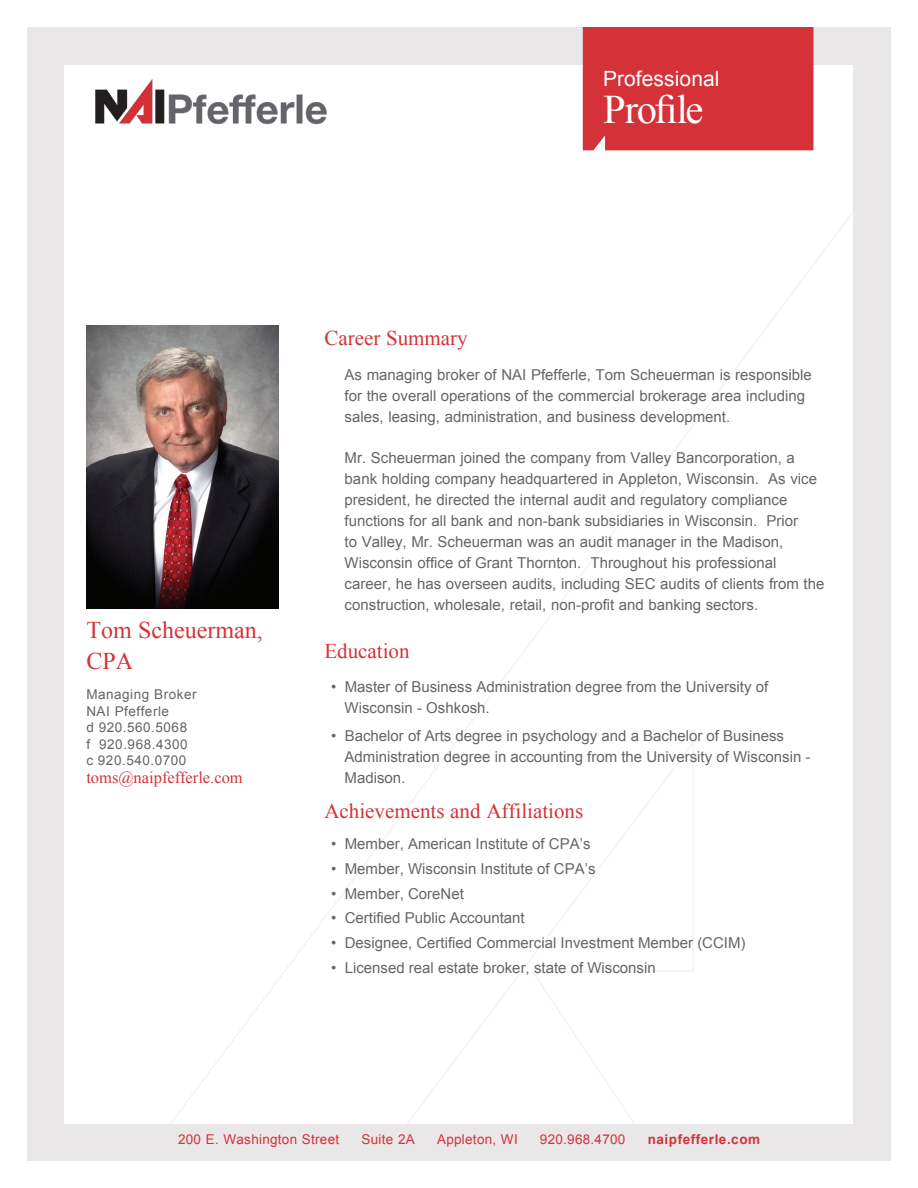
<style>
.page{position:relative;width:918px;height:1188px;background:#fff}
.page>*{position:absolute;margin:0;border:0;box-sizing:border-box;transform-origin:0 0}
.t1{font:40.5px "Times New Roman";letter-spacing:-.045em;color:#fff}
.Subhead{font:24px/31.5px "Times New Roman";color:#d43238}
.Subhead-2{font:21px "Times New Roman";color:#d43238}
.t2{font:21px "Arial";letter-spacing:.005em;color:#fff}
.t3{font:16.5px "Times New Roman";color:#d43238}
.t4{font:15px/21px "Arial";color:#64656a}
.t5{font:13.5px "Arial";letter-spacing:.04em;color:#64656a}
.t6{font:13.5px "Arial";letter-spacing:.02em;color:#d43238}
.t7{font:700 13.5px "Arial";letter-spacing:.04em;color:#d43238}
</style>
<div class="page">
<div style="left:27px;top:27px;width:864px;height:1134px;background:#e9e7e8"></div>
<div style="left:65px;top:65px;width:788px;height:1059px;background:#fff"></div>
<div style="left:583px;top:27px;width:230px;height:123px;background:#d43238"></div>
<img style="left:95px;top:79px;width:232px;height:46px">
<img style="left:86px;top:326px;width:192px;height:282px">
<p class="t2" style="left:603px;top:65px;width:118px">Professional</p>
<p class="t1" style="left:603px;top:82px;width:102px">Profile</p>
<p class="Subhead" style="left:86px;top:613px;width:178px">Tom Scheuerman,<br>CPA</p>
<p class="t5" style="left:86px;top:686px;width:112px">Managing Broker</p>
<p class="t5" style="left:86px;top:702px;width:84px">NAI Pfefferle</p>
<p class="t5" style="left:86px;top:719px;width:102px">d 920.560.5068</p>
<p class="t5" style="left:86px;top:735px;width:103px">f 920.968.4300</p>
<p class="t5" style="left:86px;top:752px;width:102px">c 920.540.0700</p>
<p class="t3" style="left:86px;top:767px;width:158px">toms@naipfefferle.com</p>
<p class="Subhead-2" style="left:324px;top:324px;width:145px">Career Summary</p>
<p class="t4" style="left:345px;top:364px;width:469px">As managing broker of NAI Pfefferle, Tom Scheuerman is responsible for the overall operations of the commercial brokerage area including sales, leasing, administration, and business development.</p>
<p class="t4" style="left:345px;top:447px;width:481px">Mr. Scheuerman joined the company from Valley Bancorporation, a bank holding company headquartered in Appleton, Wisconsin. As vice president, he directed the internal audit and regulatory compliance functions for all bank and non-bank subsidiaries in Wisconsin. Prior<br>to Valley, Mr. Scheuerman was an audit manager in the Madison, Wisconsin office of Grant Thornton. Throughout his professional career, he has overseen audits, including SEC audits of clients from the construction, wholesale, retail, non-profit and banking sectors.</p>
<p class="Subhead-2" style="left:324px;top:637px;width:87px">Education</p>
<p class="t4" style="left:345px;top:677px;width:425px;text-indent:-14px">• Master of Business Administration degree from the University of<br>Wisconsin - Oshkosh.</p>
<p class="t4" style="left:345px;top:725px;width:467px;text-indent:-14px">• Bachelor of Arts degree in psychology and a Bachelor of Business<br>Administration degree in accounting from the University of Wisconsin -<br>Madison.</p>
<p class="Subhead-2" style="left:324px;top:796px;width:260px">Achievements and Affiliations</p>
<p class="t4" style="left:331px;top:833px;width:261px">• Member, American Institute of CPA’s</p>
<p class="t4" style="left:331px;top:858px;width:266px">• Member, Wisconsin Institute of CPA’s</p>
<p class="t4" style="left:331px;top:883px;width:134px">• Member, CoreNet</p>
<p class="t4" style="left:331px;top:908px;width:195px">• Certified Public Accountant</p>
<p class="t4" style="left:331px;top:932px;width:416px">• Designee, Certified Commercial Investment Member (CCIM)</p>
<p class="t4" style="left:331px;top:957px;width:326px">• Licensed real estate broker, state of Wisconsin</p>
<p class="t6" style="left:178px;top:1130px;width:163px">200 E. Washington Street</p>
<p class="t6" style="left:362px;top:1130px;width:55px">Suite 2A</p>
<p class="t6" style="left:437px;top:1130px;width:82px">Appleton, WI</p>
<p class="t6" style="left:540px;top:1130px;width:87px">920.968.4700</p>
<p class="t7" style="left:648px;top:1130px;width:114px">naipfefferle.com</p>
</div>
